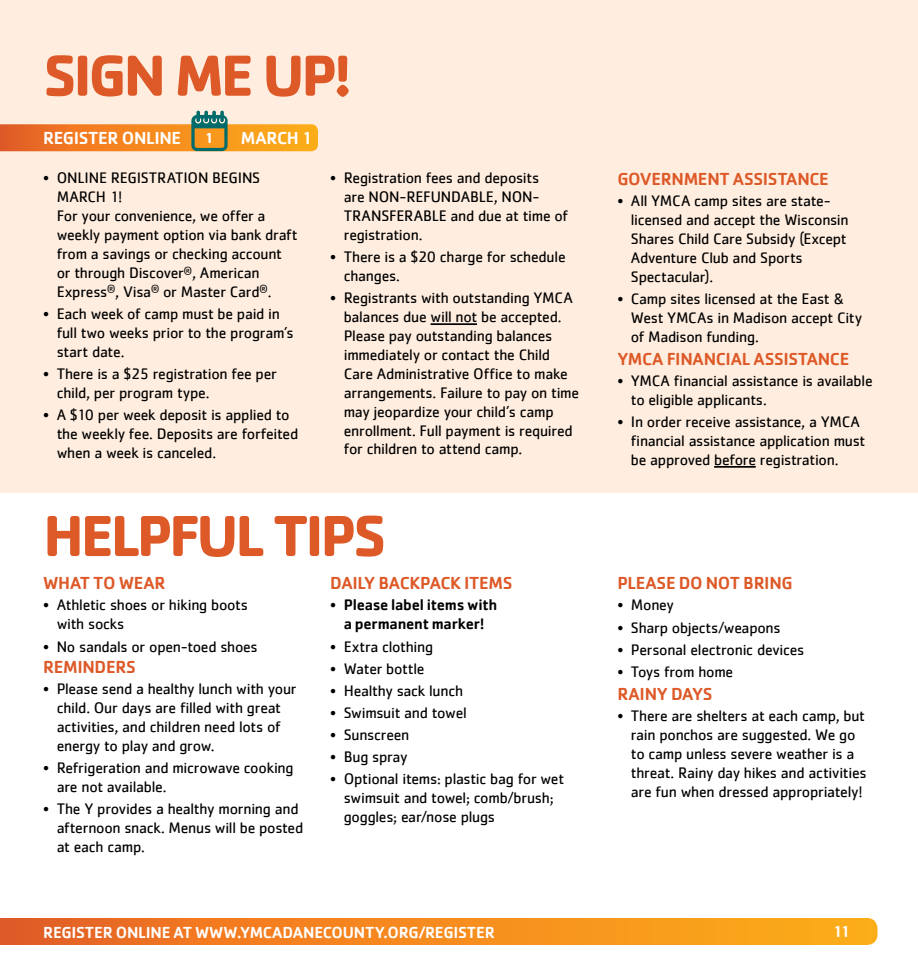
<style>
.page{position:relative;width:918px;height:972px;background:#fff}
.page>*{position:absolute;margin:0;border:0;box-sizing:border-box;transform-origin:0 0}
.t1{font:700 60px "Cachet";letter-spacing:-.055em;color:#dd5928}
.t2{font:500 18px "Cachet";letter-spacing:-.02em;color:#dd5928}
.t3{font:500 18px "Cachet";letter-spacing:-.015em;color:#fff}
.t4{font:500 16.5px "Cachet";letter-spacing:-.015em;color:#fff}
.t5{font:15.75px/18.9px "Cachet";letter-spacing:-.02em;color:#000}
.t6{font:500 15.75px/18.9px "Cachet";letter-spacing:-.015em;color:#000;text-align:center}
.t7{font:700 15px "Cachet";color:#fff}
.s1{font-weight:400}
</style>
<div class="page">
<svg style="left:0;top:918px;width:878px;height:27px;background:#f38a1f"></svg>
<div style="left:0;top:0;width:918px;height:492px;background:#ffeee0"></div>
<svg style="left:0;top:111px;width:318px;height:40px"></svg>
<hr style="left:431px;top:323px;width:46px;height:2px;background:#000">
<hr style="left:714px;top:466px;width:42px;height:2px;background:#000">
<h1 class="t1" style="left:43px;top:37px;width:311px">SIGN ME UP!</h1>
<p class="t3" style="left:43px;top:127px;width:140px">REGISTER ONLINE</p>
<p class="t7" style="left:205px;top:128px;width:11px">1</p>
<p class="t3" style="left:241px;top:127px;width:74px">MARCH 1</p>
<p class="t5" style="left:57px;top:168px;width:242px;text-indent:-13px">• ONLINE REGISTRATION BEGINS<br>MARCH 1!<br>For your convenience, we offer a weekly payment option via bank draft from a savings or checking account or through Discover<sup>®</sup>, American<br>Express<sup>®</sup>, Visa<sup>®</sup> or Master Card<sup>®</sup>.</p>
<p class="t5" style="left:57px;top:304px;width:239px;text-indent:-13px">• Each week of camp must be paid in full two weeks prior to the program’s start date.</p>
<p class="t5" style="left:57px;top:364px;width:222px;text-indent:-13px">• There is a $25 registration fee per child, per program type.</p>
<p class="t5" style="left:57px;top:405px;width:243px;text-indent:-13px">• A $10 per week deposit is applied to the weekly fee. Deposits are forfeited when a week is canceled.</p>
<p class="t5" style="left:344px;top:168px;width:226px;text-indent:-13px">• Registration fees and deposits<br>are NON-REFUNDABLE, NON-<br>TRANSFERABLE and due at time of registration.</p>
<p class="t5" style="left:344px;top:247px;width:223px;text-indent:-13px">• There is a $20 charge for schedule changes.</p>
<p class="t5" style="left:344px;top:288px;width:237px;text-indent:-13px">• Registrants with outstanding YMCA balances due will not be accepted.<br>Please pay outstanding balances immediately or contact the Child Care Administrative Office to make arrangements. Failure to pay on time may jeopardize your child’s camp enrollment. Full payment is required for children to attend camp.</p>
<h1 class="t1" style="left:43px;top:497px;width:345px">HELPFUL TIPS</h1>
<p class="t2" style="left:43px;top:572px;width:124px">WHAT TO WEAR</p>
<p class="t5" style="left:57px;top:595px;width:193px;text-indent:-13px">• Athletic shoes or hiking boots with socks</p>
<p class="t5" style="left:43px;top:637px;width:216px">• No sandals or open-toed shoes</p>
<p class="t2" style="left:43px;top:656px;width:94px">REMINDERS</p>
<p class="t5" style="left:57px;top:679px;width:242px;text-indent:-13px">• Please send a healthy lunch with your child. Our days are filled with great activities, and children need lots of energy to play and grow.</p>
<p class="t5" style="left:57px;top:758px;width:238px;text-indent:-13px">• Refrigeration and microwave cooking are not available.</p>
<p class="t5" style="left:57px;top:799px;width:248px;text-indent:-13px">• The Y provides a healthy morning and afternoon snack. Menus will be posted at each camp.</p>
<p class="t2" style="left:330px;top:572px;width:184px">DAILY BACKPACK ITEMS</p>
<p class="t6" style="left:330px;top:595px;width:168px"><span class="s1">•</span> Please label items with a permanent marker!</p>
<p class="t5" style="left:330px;top:637px;width:104px">• Extra clothing</p>
<p class="t5" style="left:330px;top:659px;width:96px">• Water bottle</p>
<p class="t5" style="left:330px;top:681px;width:134px">• Healthy sack lunch</p>
<p class="t5" style="left:330px;top:703px;width:138px">• Swimsuit and towel</p>
<p class="t5" style="left:330px;top:725px;width:81px">• Sunscreen</p>
<p class="t5" style="left:330px;top:747px;width:79px">• Bug spray</p>
<p class="t5" style="left:344px;top:769px;width:222px;text-indent:-13px">• Optional items: plastic bag for wet swimsuit and towel; comb/brush; goggles; ear/nose plugs</p>
<p class="t2" style="left:617px;top:168px;width:213px">GOVERNMENT ASSISTANCE</p>
<p class="t5" style="left:631px;top:191px;width:219px;text-indent:-13px">• All YMCA camp sites are state&shy;licensed and accept the Wisconsin<br>Shares Child Care Subsidy (Except<br>Adventure Club and Sports<br>Spectacular).</p>
<p class="t5" style="left:631px;top:289px;width:233px;text-indent:-13px">• Camp sites licensed at the East &amp;<br>West YMCAs in Madison accept City of Madison funding.</p>
<p class="t2" style="left:617px;top:348px;width:233px">YMCA FINANCIAL ASSISTANCE</p>
<p class="t5" style="left:631px;top:371px;width:243px;text-indent:-13px">• YMCA financial assistance is available to eligible applicants.</p>
<p class="t5" style="left:631px;top:412px;width:236px;text-indent:-13px">• In order receive assistance, a YMCA financial assistance application must be approved before registration.</p>
<p class="t2" style="left:617px;top:572px;width:177px">PLEASE DO NOT BRING</p>
<p class="t5" style="left:617px;top:595px;width:58px">• Money</p>
<p class="t5" style="left:617px;top:618px;width:165px">• Sharp objects/weapons</p>
<p class="t5" style="left:617px;top:640px;width:189px">• Personal electronic devices</p>
<p class="t5" style="left:617px;top:662px;width:117px">• Toys from home</p>
<p class="t2" style="left:617px;top:683px;width:97px">RAINY DAYS</p>
<p class="t5" style="left:631px;top:706px;width:237px;text-indent:-13px">• There are shelters at each camp, but rain ponchos are suggested. We go to camp unless severe weather is a threat. Rainy day hikes and activities are fun when dressed appropriately!</p>
<p class="t4" style="left:43px;top:922px;width:453px">REGISTER ONLINE AT WWW.YMCADANECOUNTY.ORG/REGISTER</p>
<p class="t4" style="left:833px;top:922px;width:19px">11</p>
</div>
